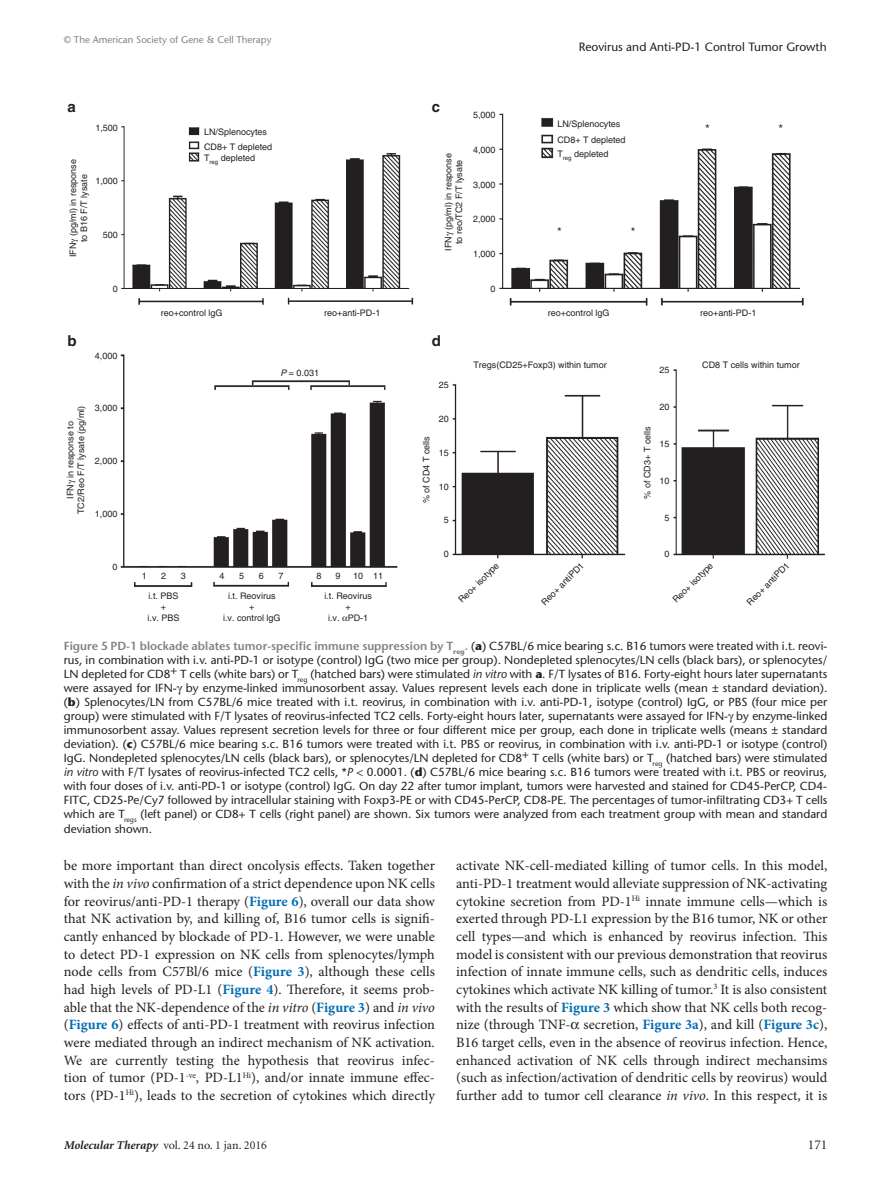
<style>
.page{position:relative;width:893px;height:1187px;background:#fff}
.page>*{position:absolute;margin:0;border:0;box-sizing:border-box;transform-origin:0 0}
.t1{font:700 15px "Helvetica";color:#231f20}
.t2{font:14.25px/17.7px "Minion Pro";color:#231f20;text-align:justify}
.t3{font:13.5px "Minion";color:#231f20}
.t4{font:12px "Stone Sans";color:#231f20}
.t5{font:12px "Minion";color:#231f20}
.t6{font:12px "Helvetica";color:#231f20}
.t7{font:11.7px/14px "Stone Sans";color:#231f20;text-align:justify}
.t8{font:600 11.7px "ITC Stone Sans";color:#808285}
.t9{font:9.75px "Stone Sans";color:#808285}
.t10{font:9px/10.8px "Helvetica";color:#231f20;text-align:center}
.s1{font-style:italic}
.s2{font-family:"Stone Sans";font-weight:400;color:#231f20}
.s3{font-family:"Stone Sans";font-weight:700;color:#231f20}
.s4{font-weight:700}
.s5{font-weight:700;color:#006cb3}
.s6{font-weight:700;font-style:italic}
</style>
<div class="page">
<img style="left:121px;top:114px;width:704px;height:473px">
<svg style="left:447px;top:232px;width:6px;height:4px"></svg>
<p class="t9" style="left:64px;top:34px;width:209px">© The American Society of Gene &amp; Cell Therapy</p>
<p class="t4" style="left:579px;top:39px;width:249px">Reovirus and Anti-PD-1 Control Tumor Growth</p>
<p class="t1" style="left:67px;top:98px;width:10px">a</p>
<p class="t1" style="left:432px;top:98px;width:10px">c</p>
<p class="t10" style="left:95px;top:122px;width:24px">1,500</p>
<p class="t10" style="left:204px;top:127px;width:65px">LN/Splenocytes</p>
<p class="t10" style="left:204px;top:140px;width:70px;line-height:11.7px;text-align:left">CD8+ T depleted<br>T<sub>reg</sub> depleted</p>
<p class="t10" style="left:68px;top:257px;width:99px;rotate:-90deg">IFN (pg/ml) in response to B16 F/T lysate</p>
<p class="t10" style="left:443px;top:251px;width:99px;rotate:-90deg">IFN (pg/ml) in response to reo/TC2 F/T lysate</p>
<p class="t10" style="left:95px;top:176px;width:24px">1,000</p>
<p class="t10" style="left:103px;top:229px;width:17px">500</p>
<p class="t10" style="left:113px;top:283px;width:7px">0</p>
<p class="t10" style="left:161px;top:307px;width:63px">reo+control lgG</p>
<p class="t10" style="left:324px;top:307px;width:58px">reo+anti-PD-1</p>
<p class="t1" style="left:67px;top:332px;width:11px">b</p>
<p class="t1" style="left:432px;top:332px;width:11px">d</p>
<p class="t10" style="left:95px;top:350px;width:24px">4,000</p>
<p class="t10" style="left:65px;top:514px;width:110px;rotate:-90deg">IFN in response to<br>TC2/Reo F/T lysate (pg/ml)</p>
<p class="t10" style="left:95px;top:403px;width:24px">3,000</p>
<p class="t10" style="left:95px;top:455px;width:24px">2,000</p>
<p class="t10" style="left:95px;top:508px;width:24px">1,000</p>
<p class="t10" style="left:280px;top:368px;width:40px"><span class="s1">P</span> = 0.031</p>
<p class="t10" style="left:439px;top:379px;width:12px">25</p>
<p class="t10" style="left:421px;top:503px;width:69px;rotate:-90deg">% of CD4 T cells</p>
<p class="t10" style="left:439px;top:413px;width:12px">20</p>
<p class="t10" style="left:439px;top:447px;width:12px">15</p>
<p class="t10" style="left:439px;top:481px;width:12px">10</p>
<p class="t10" style="left:444px;top:515px;width:7px">5</p>
<p class="t10" style="left:444px;top:548px;width:7px">0</p>
<p class="t10" style="left:473px;top:109px;width:24px">5,000</p>
<p class="t10" style="left:473px;top:144px;width:24px">4,000</p>
<p class="t10" style="left:473px;top:179px;width:24px">3,000</p>
<p class="t10" style="left:473px;top:214px;width:24px">2,000</p>
<p class="t10" style="left:473px;top:248px;width:24px">1,000</p>
<p class="t10" style="left:491px;top:283px;width:7px">0</p>
<p class="t10" style="left:557px;top:118px;width:65px">LN/Splenocytes</p>
<p class="t10" style="left:557px;top:133px;width:70px;line-height:13.8px;text-align:left">CD8+ T depleted<br>T<sub>reg</sub> depleted</p>
<p class="t6" style="left:557px;top:225px;width:6px">*</p>
<p class="t6" style="left:631px;top:225px;width:6px">*</p>
<p class="t6" style="left:705px;top:122px;width:6px">*</p>
<p class="t6" style="left:778px;top:122px;width:6px">*</p>
<p class="t10" style="left:548px;top:307px;width:63px">reo+control lgG</p>
<p class="t10" style="left:700px;top:307px;width:58px">reo+anti-PD-1</p>
<p class="t10" style="left:473px;top:359px;width:135px">Tregs(CD25+Foxp3) within tumor</p>
<p class="t10" style="left:659px;top:365px;width:12px">25</p>
<p class="t10" style="left:642px;top:498px;width:74px;rotate:-90deg">% of CD3+ T cells</p>
<p class="t10" style="left:659px;top:401px;width:12px">20</p>
<p class="t10" style="left:659px;top:438px;width:12px">15</p>
<p class="t10" style="left:659px;top:475px;width:12px">10</p>
<p class="t10" style="left:664px;top:512px;width:7px">5</p>
<p class="t10" style="left:664px;top:548px;width:7px">0</p>
<p class="t10" style="left:702px;top:359px;width:99px">CD8 T cells within tumor</p>
<p class="t10" style="left:112px;top:561px;width:7px">0</p>
<p class="t10" style="left:142px;top:570px;width:7px">1</p>
<p class="t10" style="left:149px;top:566px;width:32px;line-height:19.8px">2<br>i.t. PBS</p>
<p class="t10" style="left:148px;top:601px;width:34px">+<br>i.v. PBS</p>
<p class="t10" style="left:181px;top:570px;width:7px">3</p>
<p class="t10" style="left:219px;top:570px;width:7px">4</p>
<p class="t10" style="left:239px;top:570px;width:7px">5</p>
<p class="t10" style="left:259px;top:570px;width:7px">6</p>
<p class="t10" style="left:279px;top:570px;width:7px">7</p>
<p class="t10" style="left:317px;top:570px;width:7px">8</p>
<p class="t10" style="left:336px;top:570px;width:7px">9</p>
<p class="t10" style="left:353px;top:570px;width:32px">10 11</p>
<p class="t10" style="left:223px;top:590px;width:59px">i.t. Reovirus<br>+<br>i.v. control lgG</p>
<p class="t10" style="left:324px;top:590px;width:49px">i.t. Reovirus +<br>i.v. PD-1</p>
<p class="t10" style="left:456px;top:597px;width:54px;rotate:-45deg">Reo+ isotype</p>
<p class="t10" style="left:539px;top:599px;width:58px;rotate:-45deg">Reo+ antiPD1</p>
<p class="t10" style="left:670px;top:597px;width:54px;rotate:-45deg">Reo+ isotype</p>
<p class="t10" style="left:744px;top:599px;width:58px;rotate:-45deg">Reo+ antiPD1</p>
<p class="t8" style="left:64px;top:639px;width:765px">Figure 5 PD-1 blockade ablates tumor-specific immune suppression by T<sub>reg</sub>. <span class="s2">(</span><span class="s3">a</span><span class="s2">) C57BL/6 mice bearing s.c. B16 tumors were treated with i.t. reovi-</span></p>
<p class="t7" style="left:64px;top:653px;width:765px">rus, in combination with i.v. anti-PD-1 or isotype (control) IgG (two mice per group). Nondepleted splenocytes/LN cells (black bars), or splenocytes/ LN depleted for CD8+ T cells (white bars) or T<sub>reg</sub> (hatched bars) were stimulated <span class="s1">in vitro</span> with <span class="s4">a</span>. F/T lysates of B16. Forty-eight hours later supernatants were assayed for IFN- by enzyme-linked immunosorbent assay. Values represent levels each done in triplicate wells (mean ± standard deviation). (<span class="s4">b</span>) Splenocytes/LN from C57BL/6 mice treated with i.t. reovirus, in combination with i.v. anti-PD-1, isotype (control) IgG, or PBS (four mice per group) were stimulated with F/T lysates of reovirus-infected TC2 cells. Forty-eight hours later, supernatants were assayed for IFN- by enzyme-linked immunosorbent assay. Values represent secretion levels for three or four different mice per group, each done in triplicate wells (means ± standard deviation). (<span class="s4">c</span>) C57BL/6 mice bearing s.c. B16 tumors were treated with i.t. PBS or reovirus, in combination with i.v. anti-PD-1 or isotype (control)<br>IgG. Nondepleted splenocytes/LN cells (black bars), or splenocytes/LN depleted for CD8+ T cells (white bars) or T<sub>reg</sub> (hatched bars) were stimulated <span class="s1">in vitro</span> with F/T lysates of reovirus-infected TC2 cells, *<span class="s1">P</span> &lt; 0.0001. (<span class="s4">d</span>) C57BL/6 mice bearing s.c. B16 tumors were treated with i.t. PBS or reovirus, with four doses of i.v. anti-PD-1 or isotype (control) IgG. On day 22 after tumor implant, tumors were harvested and stained for CD45-PerCP, CD4- FITC, CD25-Pe/Cy7 followed by intracellular staining with Foxp3-PE or with CD45-PerCP, CD8-PE. The percentages of tumor-infiltrating CD3+ T cells which are T<sub>regs</sub> (left panel) or CD8+ T cells (right panel) are shown. Six tumors were analyzed from each treatment group with mean and standard deviation shown.</p>
<p class="t2" style="left:64px;top:857px;width:373px">be more important than direct oncolysis effects. Taken together with the <span class="s1">in vivo</span> confirmation of a strict dependence upon NK cells for reovirus/anti-PD-1 therapy (<span class="s5">Figure 6</span>), overall our data show that NK activation by, and killing of, B16 tumor cells is signifi&shy;cantly enhanced by blockade of PD-1. However, we were unable to detect PD-1 expression on NK cells from splenocytes/lymph node cells from C57Bl/6 mice (<span class="s5">Figure 3</span>), although these cells had high levels of PD-L1 (<span class="s5">Figure 4</span>). Therefore, it seems prob&shy;able that the NK-dependence of the <span class="s1">in vitro</span> (<span class="s5">Figure 3</span>) and <span class="s1">in vivo </span>(<span class="s5">Figure 6</span>) effects of anti-PD-1 treatment with reovirus infection were mediated through an indirect mechanism of NK activation.<br>We are currently testing the hypothesis that reovirus infec&shy;tion of tumor (PD-1<sup>-ve</sup>, PD-L1<sup>Hi</sup>), and/or innate immune effec&shy;tors (PD-1<sup>Hi</sup>), leads to the secretion of cytokines which directly</p>
<p class="t2" style="left:456px;top:857px;width:373px">activate NK-cell-mediated killing of tumor cells. In this model, anti-PD-1 treatment would alleviate suppression of NK-activating cytokine secretion from PD-1<sup>Hi</sup> innate immune cells—which is exerted through PD-L1 expression by the B16 tumor, NK or other cell types—and which is enhanced by reovirus infection. This model is consistent with our previous demonstration that reovirus infection of innate immune cells, such as dendritic cells, induces cytokines which activate NK killing of tumor.<sup>3</sup> It is also consistent with the results of <span class="s5">Figure 3</span> which show that NK cells both recog&shy;nize (through TNF- secretion, <span class="s5">Figure 3a</span>), and kill (<span class="s5">Figure 3c</span>), B16 target cells, even in the absence of reovirus infection. Hence, enhanced activation of NK cells through indirect mechansims (such as infection/activation of dendritic cells by reovirus) would further add to tumor cell clearance <span class="s1">in vivo</span>. In this respect, it is</p>
<p class="t5" style="left:64px;top:1139px;width:205px"><span class="s6">Molecular Therapy</span> vol. 24 no. 1 jan. 2016</p>
<p class="t3" style="left:808px;top:1138px;width:21px">171</p>
</div>
